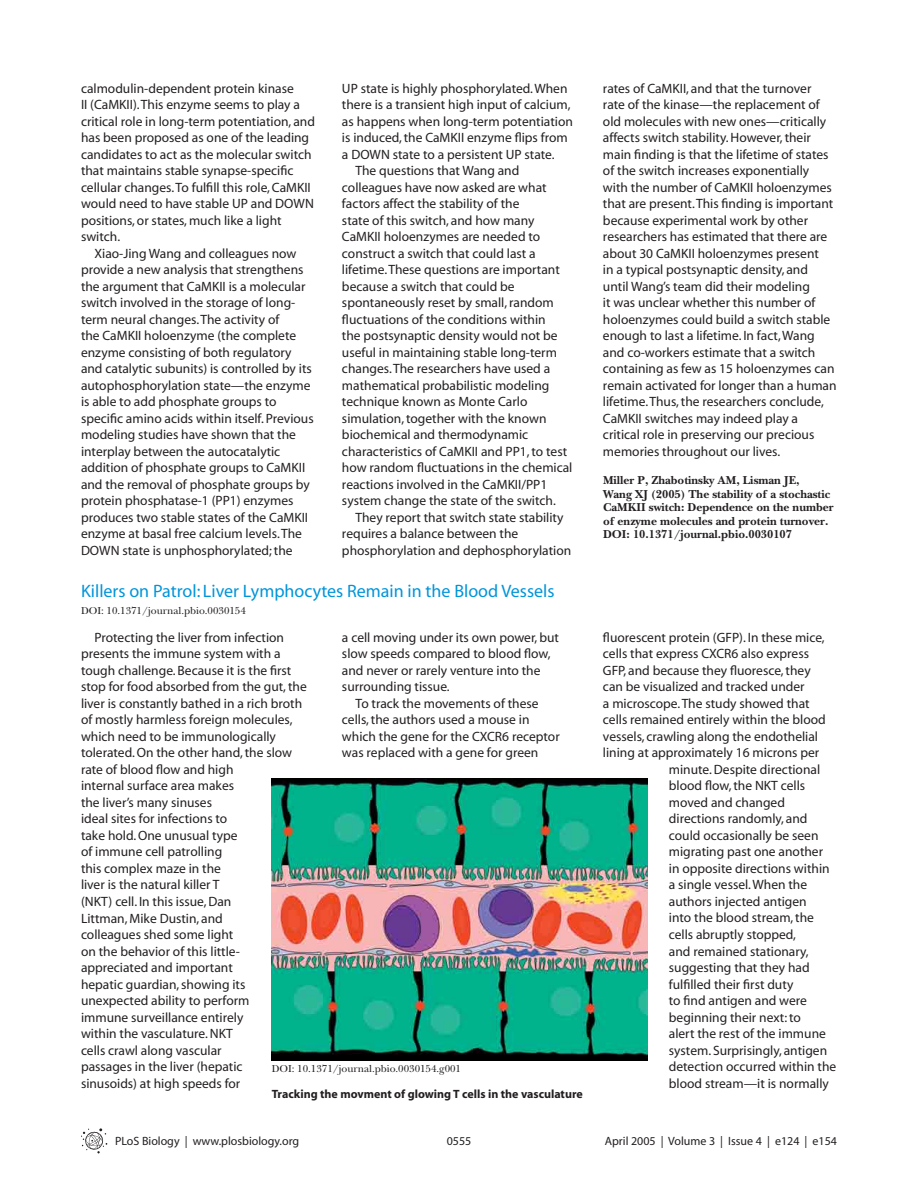
<style>
.page{position:relative;width:918px;height:1202px;background:#fff}
.page>*{position:absolute;margin:0;border:0;box-sizing:border-box;transform-origin:0 0}
.t1{font:18px "Myriad";color:#0095da}
.t2{font:13.5px/16.5px "Myriad";color:#231f20}
.t3{font:700 12px/13.5px "PLB Iserif";color:#231f20}
.t4{font:12px "Myriad";color:#231f20}
.t5{font:700 12px "Myriad";color:#231f20}
.t6{font:500 10.5px "PLB Iserif";color:#231f20}
</style>
<div class="page">
<svg style="left:81px;top:1128px;width:26px;height:25px"></svg>
<img style="left:272px;top:778px;width:376px;height:282px">
<p class="t2" style="left:81px;top:81px;width:235px">calmodulin-dependent protein kinase<br>II (CaMKII). This enzyme seems to play a critical role in long-term potentiation, and has been proposed as one of the leading candidates to act as the molecular switch that maintains stable synapse-specific cellular changes. To fulfill this role, CaMKII would need to have stable UP and DOWN positions, or states, much like a light switch.</p>
<p class="t2" style="left:81px;top:246px;width:234px;text-indent:14px">Xiao-Jing Wang and colleagues now provide a new analysis that strengthens the argument that CaMKII is a molecular switch involved in the storage of long&shy;term neural changes. The activity of<br>the CaMKII holoenzyme (the complete enzyme consisting of both regulatory and catalytic subunits) is controlled by its autophosphorylation state—the enzyme is able to add phosphate groups to specific amino acids within itself. Previous modeling studies have shown that the interplay between the autocatalytic addition of phosphate groups to CaMKII and the removal of phosphate groups by protein phosphatase-1 (PP1) enzymes produces two stable states of the CaMKII enzyme at basal free calcium levels. The DOWN state is unphosphorylated; the</p>
<p class="t2" style="left:342px;top:81px;width:227px">UP state is highly phosphorylated. When</p>
<p class="t2" style="left:342px;top:97px;width:230px">there is a transient high input of calcium,</p>
<p class="t2" style="left:342px;top:114px;width:232px">as happens when long-term potentiation</p>
<p class="t2" style="left:342px;top:130px;width:227px">is induced, the CaMKII enzyme flips from</p>
<p class="t2" style="left:342px;top:147px;width:214px">a DOWN state to a persistent UP state.</p>
<p class="t2" style="left:355px;top:163px;width:165px">The questions that Wang and</p>
<p class="t2" style="left:342px;top:180px;width:206px">colleagues have now asked are what</p>
<p class="t2" style="left:342px;top:196px;width:179px">factors affect the stability of the</p>
<p class="t2" style="left:342px;top:213px;width:194px">state of this switch, and how many</p>
<p class="t2" style="left:342px;top:229px;width:200px">CaMKII holoenzymes are needed to</p>
<p class="t2" style="left:342px;top:246px;width:195px">construct a switch that could last a</p>
<p class="t2" style="left:342px;top:262px;width:219px">lifetime. These questions are important</p>
<p class="t2" style="left:342px;top:279px;width:174px">because a switch that could be</p>
<p class="t2" style="left:342px;top:295px;width:213px">spontaneously reset by small, random</p>
<p class="t2" style="left:342px;top:312px;width:205px">fluctuations of the conditions within</p>
<p class="t2" style="left:342px;top:328px;width:217px">the postsynaptic density would not be</p>
<p class="t2" style="left:342px;top:345px;width:216px">useful in maintaining stable long-term</p>
<p class="t2" style="left:342px;top:361px;width:210px">changes. The researchers have used a</p>
<p class="t2" style="left:342px;top:378px;width:209px">mathematical probabilistic modeling</p>
<p class="t2" style="left:342px;top:394px;width:187px">technique known as Monte Carlo</p>
<p class="t2" style="left:342px;top:411px;width:206px">simulation, together with the known</p>
<p class="t2" style="left:342px;top:427px;width:188px">biochemical and thermodynamic</p>
<p class="t2" style="left:342px;top:444px;width:227px">characteristics of CaMKII and PP1, to test</p>
<p class="t2" style="left:342px;top:460px;width:232px">how random fluctuations in the chemical</p>
<p class="t2" style="left:342px;top:477px;width:207px">reactions involved in the CaMKII/PP1</p>
<p class="t2" style="left:342px;top:493px;width:215px">system change the state of the switch.</p>
<p class="t2" style="left:355px;top:510px;width:210px">They report that switch state stability</p>
<p class="t2" style="left:342px;top:526px;width:178px">requires a balance between the</p>
<p class="t2" style="left:342px;top:543px;width:231px">phosphorylation and dephosphorylation</p>
<h1 class="t1" style="left:81px;top:584px;width:475px">Killers on Patrol: Liver Lymphocytes Remain in the Blood Vessels</h1>
<p class="t6" style="left:81px;top:606px;width:166px">DOI: 10.1371/journal.pbio.0030154</p>
<p class="t2" style="left:81px;top:630px;width:227px;text-indent:14px">Protecting the liver from infection presents the immune system with a tough challenge. Because it is the first stop for food absorbed from the gut, the liver is constantly bathed in a rich broth of mostly harmless foreign molecules, which need to be immunologically tolerated. On the other hand, the slow rate of blood flow and high<br>internal surface area makes<br>the liver’s many sinuses<br>ideal sites for infections to<br>take hold. One unusual type<br>of immune cell patrolling<br>this complex maze in the<br>liver is the natural killer T<br>(NKT) cell. In this issue, Dan<br>Littman, Mike Dustin, and<br>colleagues shed some light<br>on the behavior of this little&shy;appreciated and important<br>hepatic guardian, showing its unexpected ability to perform<br>immune surveillance entirely<br>within the vasculature. NKT<br>cells crawl along vascular<br>passages in the liver (hepatic<br>sinusoids) at high speeds for</p>
<p class="t2" style="left:342px;top:630px;width:218px">a cell moving under its own power, but</p>
<p class="t2" style="left:342px;top:646px;width:210px">slow speeds compared to blood flow,</p>
<p class="t2" style="left:342px;top:663px;width:200px">and never or rarely venture into the</p>
<p class="t2" style="left:342px;top:679px;width:109px">surrounding tissue.</p>
<p class="t2" style="left:355px;top:696px;width:185px">To track the movements of these</p>
<p class="t2" style="left:342px;top:712px;width:189px">cells, the authors used a mouse in</p>
<p class="t2" style="left:342px;top:729px;width:219px">which the gene for the CXCR6 receptor</p>
<p class="t2" style="left:342px;top:745px;width:198px">was replaced with a gene for green</p>
<p class="t6" style="left:272px;top:1064px;width:191px">DOI: 10.1371/journal.pbio.0030154.g001</p>
<p class="t5" style="left:272px;top:1089px;width:313px">Tracking the movment of glowing T cells in the vasculature</p>
<p class="t4" style="left:115px;top:1136px;width:186px">PLoS Biology | www.plosbiology.org</p>
<p class="t4" style="left:447px;top:1136px;width:26px">0555</p>
<p class="t2" style="left:603px;top:81px;width:235px">rates of CaMKII, and that the turnover rate of the kinase—the replacement of old molecules with new ones—critically affects switch stability. However, their main finding is that the lifetime of states of the switch increases exponentially with the number of CaMKII holoenzymes that are present. This finding is important because experimental work by other researchers has estimated that there are about 30 CaMKII holoenzymes present<br>in a typical postsynaptic density, and until Wang’s team did their modeling<br>it was unclear whether this number of holoenzymes could build a switch stable enough to last a lifetime. In fact, Wang and co-workers estimate that a switch containing as few as 15 holoenzymes can remain activated for longer than a human lifetime. Thus, the researchers conclude, CaMKII switches may indeed play a critical role in preserving our precious memories throughout our lives.</p>
<p class="t3" style="left:603px;top:475px;width:232px">Miller P, Zhabotinsky AM, Lisman JE,<br>Wang XJ (2005) The stability of a stochastic CaMKII switch: Dependence on the number of enzyme molecules and protein turnover.<br>DOI: 10.1371/journal.pbio.0030107</p>
<p class="t2" style="left:603px;top:630px;width:223px">fluorescent protein (GFP). In these mice,</p>
<p class="t2" style="left:603px;top:646px;width:208px">cells that express CXCR6 also express</p>
<p class="t2" style="left:603px;top:663px;width:209px">GFP, and because they fluoresce, they</p>
<p class="t2" style="left:603px;top:679px;width:203px">can be visualized and tracked under</p>
<p class="t2" style="left:603px;top:696px;width:208px">a microscope. The study showed that</p>
<p class="t2" style="left:603px;top:712px;width:224px">cells remained entirely within the blood</p>
<p class="t2" style="left:603px;top:729px;width:217px">vessels, crawling along the endothelial</p>
<p class="t2" style="left:603px;top:745px;width:218px">lining at approximately 16 microns per</p>
<p class="t2" style="left:669px;top:762px;width:153px">minute. Despite directional</p>
<p class="t2" style="left:669px;top:778px;width:138px">blood flow, the NKT cells</p>
<p class="t2" style="left:669px;top:795px;width:118px">moved and changed</p>
<p class="t2" style="left:669px;top:811px;width:140px">directions randomly, and</p>
<p class="t2" style="left:669px;top:828px;width:151px">could occasionally be seen</p>
<p class="t2" style="left:669px;top:844px;width:156px">migrating past one another</p>
<p class="t2" style="left:669px;top:861px;width:162px">in opposite directions within</p>
<p class="t2" style="left:669px;top:877px;width:140px">a single vessel. When the</p>
<p class="t2" style="left:669px;top:894px;width:139px">authors injected antigen</p>
<p class="t2" style="left:669px;top:910px;width:147px">into the blood stream, the</p>
<p class="t2" style="left:669px;top:927px;width:129px">cells abruptly stopped,</p>
<p class="t2" style="left:669px;top:943px;width:141px">and remained stationary,</p>
<p class="t2" style="left:669px;top:960px;width:142px">suggesting that they had</p>
<p class="t2" style="left:669px;top:976px;width:126px">fulfilled their first duty</p>
<p class="t2" style="left:669px;top:993px;width:140px">to find antigen and were</p>
<p class="t2" style="left:669px;top:1009px;width:134px">beginning their next: to</p>
<p class="t2" style="left:669px;top:1026px;width:159px">alert the rest of the immune</p>
<p class="t2" style="left:669px;top:1042px;width:160px">system. Surprisingly, antigen</p>
<p class="t2" style="left:669px;top:1059px;width:169px">detection occurred within the</p>
<p class="t2" style="left:669px;top:1075px;width:161px">blood stream—it is normally</p>
<p class="t4" style="left:605px;top:1136px;width:234px">April 2005 | Volume 3 | Issue 4 | e124 | e154</p>
</div>
